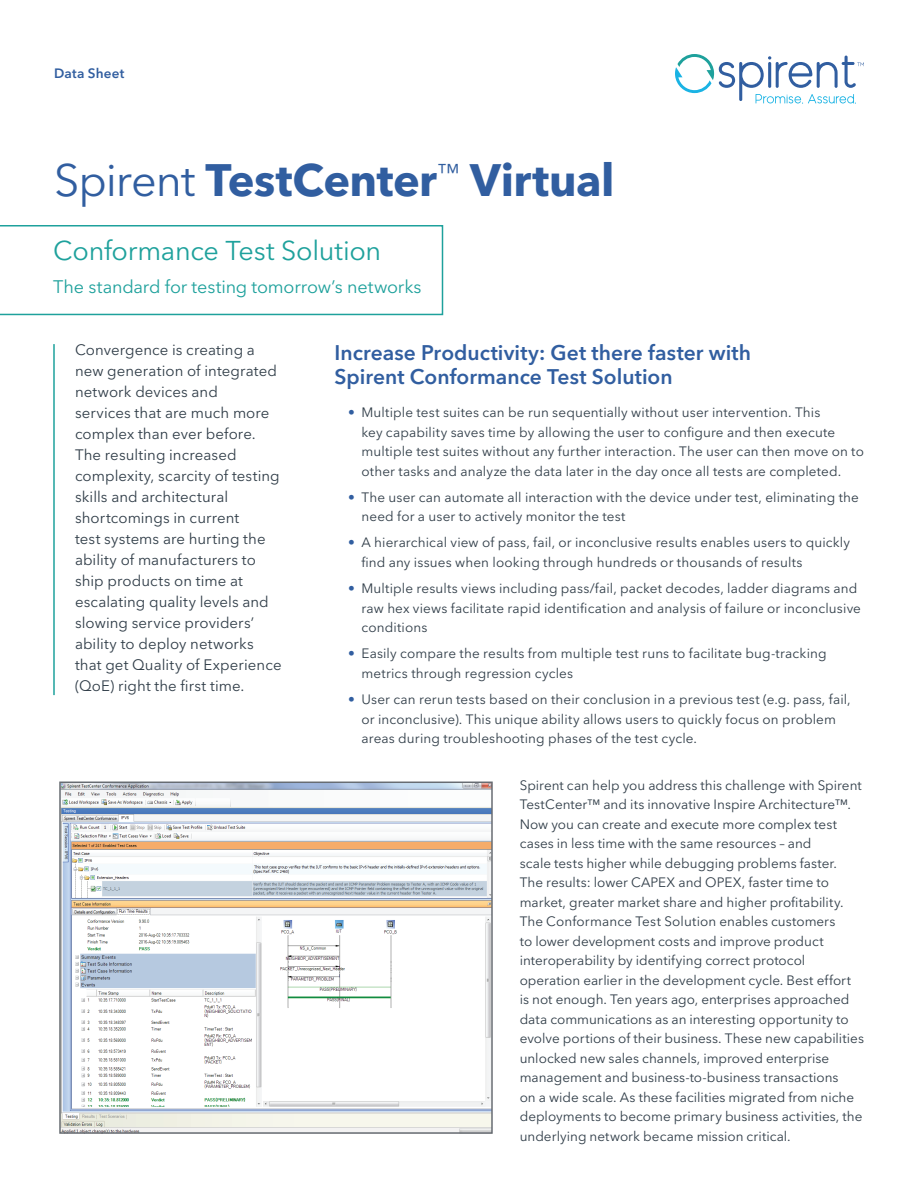
<style>
.page{position:relative;width:918px;height:1188px;background:#fff}
.page>*{position:absolute;margin:0;border:0;box-sizing:border-box;transform-origin:0 0}
.t1{font:700 45px "Avenir Next LT Pro";letter-spacing:-.01em;color:#315ea0}
.t2{font:27px "Avenir Next LT Pro";letter-spacing:-.01em;color:#1ea19c}
.t3{font:600 21px/24px "Avenir Next LT Pro";color:#315ea0}
.t4{font:18px "Avenir Next LT Pro";letter-spacing:-.01em;color:#1ea19c}
.t5{font:15px/21px "Avenir Next LT Pro";letter-spacing:.005em;color:#303d48}
.t6{font:13.5px/19.5px "Avenir Next LT Pro";letter-spacing:.005em;color:#303d48}
.t7{font:600 13.5px "Avenir Next LT Pro";letter-spacing:.015em;color:#315ea0}
.s1{font-weight:400}
.s2{font-weight:700;color:#315ea0}
</style>
<div class="page">
<svg style="left:675px;top:54px;width:189px;height:50px"></svg>
<svg style="left:0;top:225px;width:443px;height:90px"></svg>
<hr style="left:53px;top:344px;width:2px;height:351px;background:#1ea19c">
<img style="left:62px;top:785px;width:428px;height:346px">
<div style="left:59px;top:782px;width:434px;height:352px;border:2px solid #676c72"></div>
<p class="t7" style="left:54px;top:65px;width:72px">Data Sheet</p>
<h1 class="t1" style="left:54px;top:153px;width:562px"><span class="s1">Spirent</span> TestCenter<sup>™</sup> Virtual</h1>
<h2 class="t2" style="left:53px;top:235px;width:329px">Conformance Test Solution</h2>
<h3 class="t4" style="left:53px;top:276px;width:370px">The standard for testing tomorrow’s networks</h3>
<p class="t5" style="left:75px;top:340px;width:208px">Convergence is creating a new generation of integrated network devices and<br>services that are much more complex than ever before.<br>The resulting increased complexity, scarcity of testing skills and architectural shortcomings in current<br>test systems are hurting the ability of manufacturers to ship products on time at escalating quality levels and slowing service providers’ ability to deploy networks that get Quality of Experience (QoE) right the first time.</p>
<h3 class="t3" style="left:334px;top:341px;width:418px">Increase Productivity: Get there faster with<br>Spirent Conformance Test Solution</h3>
<p class="t6" style="left:362px;top:403px;width:504px;text-indent:-14px"><span class="s2">•</span> Multiple test suites can be run sequentially without user intervention. This<br>key capability saves time by allowing the user to configure and then execute multiple test suites without any further interaction. The user can then move on to other tasks and analyze the data later in the day once all tests are completed.</p>
<p class="t6" style="left:362px;top:487px;width:499px;text-indent:-14px"><span class="s2">•</span> The user can automate all interaction with the device under test, eliminating the need for a user to actively monitor the test</p>
<p class="t6" style="left:362px;top:533px;width:490px;text-indent:-14px"><span class="s2">•</span> A hierarchical view of pass, fail, or inconclusive results enables users to quickly find any issues when looking through hundreds or thousands of results</p>
<p class="t6" style="left:362px;top:579px;width:501px;text-indent:-14px"><span class="s2">•</span> Multiple results views including pass/fail, packet decodes, ladder diagrams and raw hex views facilitate rapid identification and analysis of failure or inconclusive conditions</p>
<p class="t6" style="left:362px;top:644px;width:467px;text-indent:-14px"><span class="s2">•</span> Easily compare the results from multiple test runs to facilitate bug-tracking metrics through regression cycles</p>
<p class="t6" style="left:362px;top:690px;width:491px;text-indent:-14px"><span class="s2">•</span> User can rerun tests based on their conclusion in a previous test (e.g. pass, fail, or inconclusive). This unique ability allows users to quickly focus on problem areas during troubleshooting phases of the test cycle.</p>
<p class="t6" style="left:520px;top:775px;width:346px">Spirent can help you address this challenge with Spirent TestCenter™ and its innovative Inspire Architecture™.<br>Now you can create and execute more complex test cases in less time with the same resources – and<br>scale tests higher while debugging problems faster.<br>The results: lower CAPEX and OPEX, faster time to market, greater market share and higher profitability.<br>The Conformance Test Solution enables customers<br>to lower development costs and improve product interoperability by identifying correct protocol operation earlier in the development cycle. Best effort<br>is not enough. Ten years ago, enterprises approached data communications as an interesting opportunity to evolve portions of their business. These new capabilities unlocked new sales channels, improved enterprise management and business-to-business transactions<br>on a wide scale. As these facilities migrated from niche deployments to become primary business activities, the underlying network became mission critical.</p>
</div>
